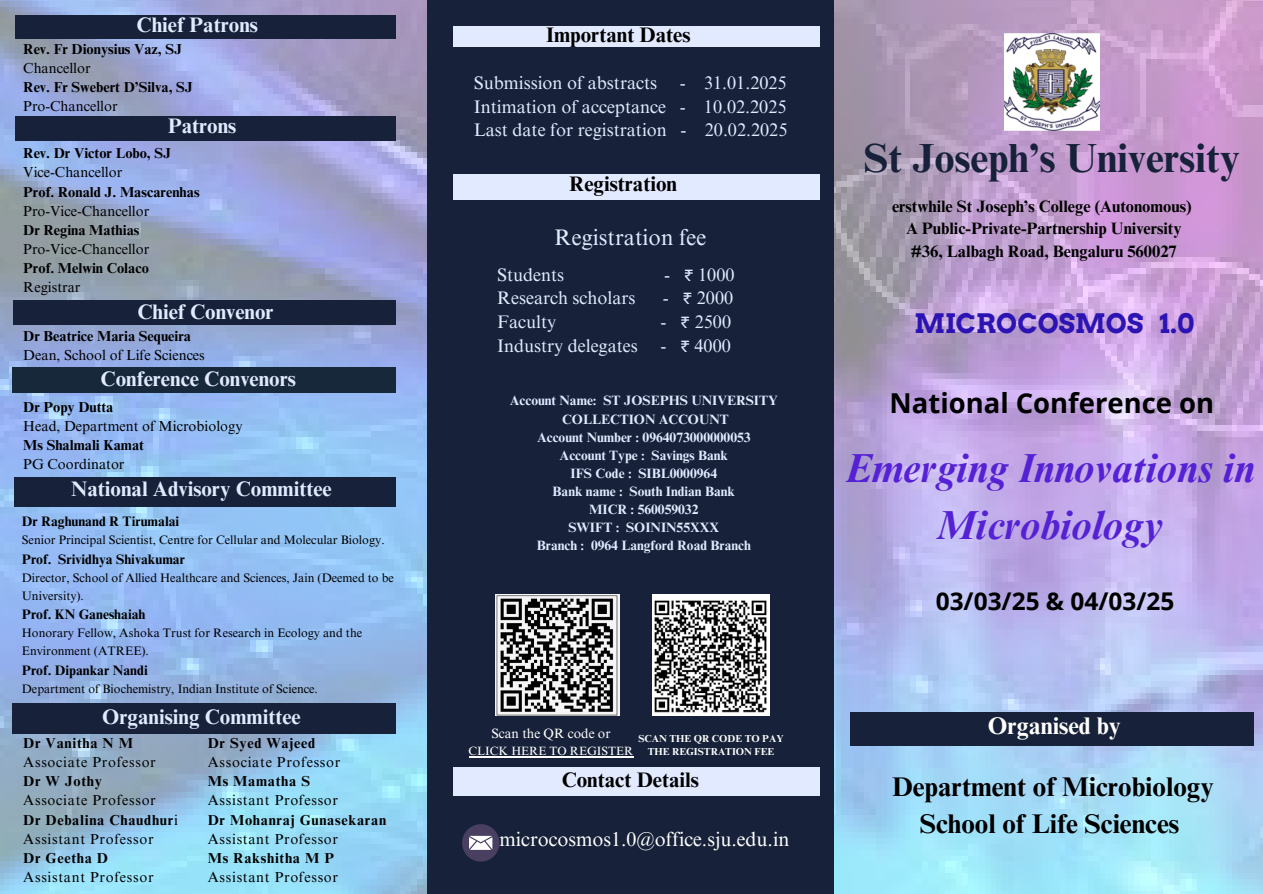
<style>
.page{position:relative;width:1263px;height:894px;background:#fff}
.page>*{position:absolute;margin:0;border:0;box-sizing:border-box;transform-origin:0 0}
.t1{font:700 40.65px "Times NRMT Pro";color:#17223a}
.t2{font:italic 700 40.5px/56.2px "Times NRMT Pro";color:#5521d4;text-align:center}
.t3{font:700 27.45px "Open Sans";color:#000}
.t4{font:700 27px/37.2px "Times NRMT Pro";color:#000;text-align:center}
.t5{font:700 26.85px "Arvo";color:#2b13b4}
.t6{font:700 24.45px "Open Sans";color:#000}
.t7{font:700 24px "Times NRMT Pro";color:#fff}
.t8{font:22.5px "Times NRMT Pro";color:#e1eaff}
.t9{font:700 21px "Times NRMT Pro";color:#e1eaff}
.t10{font:700 21px "Times NRMT Pro";color:#000}
.t11{font:19.95px "Times NRMT Pro";color:#fff}
.t12{font:18.15px "Times NRMT Pro";color:#e1eaff}
.t13{font:700 16.5px "Times NRMT Pro";color:#000}
.t14{font:700 14.4px "Times NRMT Pro";color:#000}
.t15{font:14.4px "Times NRMT Pro";color:#000}
.t16{font:14.4px "Times NRMT Pro";letter-spacing:.05em;color:#000}
.t17{font:700 14.4px "Times NRMT Pro";letter-spacing:.05em;color:#000}
.t18{font:700 13.8px "Times NRMT Pro";color:#000}
.t19{font:700 13.5px/18px "Times NRMT Pro";color:#e1eaff}
.t20{font:13.5px "Times NRMT Pro";color:#fff}
.t21{font:12.3px/17.9px "Times NRMT Pro";color:#000}
.t22{font:12px "Times NRMT Pro";color:#fff}
.t23{font:700 10.2px "Times NRMT Pro";color:#fff}
.s1{font-weight:400}
.s2{font-family:"Noto Sans Gurmukhi"}
</style>
<div class="page">
<img style="left:0;top:0;width:1263px;height:893px">
<div style="left:427px;top:0;width:407px;height:893px;background:#17223a"></div>
<img style="left:1004px;top:33px;width:96px;height:97px">
<div style="left:850px;top:712px;width:404px;height:34px;background:#17223a"></div>
<div style="left:453px;top:26px;width:367px;height:21px;background:#e1eaff"></div>
<div style="left:453px;top:174px;width:367px;height:26px;background:#e1eaff"></div>
<img style="left:652px;top:594px;width:118px;height:121px">
<div style="left:15px;top:15px;width:380px;height:24px;background:#17223a"></div>
<svg style="left:462px;top:824px;width:37px;height:37px"></svg>
<div style="left:15px;top:116px;width:380px;height:24px;background:#17223a"></div>
<div style="left:13px;top:300px;width:382px;height:25px;background:#17223a"></div>
<div style="left:12px;top:367px;width:383px;height:25px;background:#17283a"></div>
<div style="left:14px;top:477px;width:381px;height:29px;background:#17223a"></div>
<div style="left:12px;top:703px;width:383px;height:31px;background:#17223a"></div>
<div style="left:453px;top:767px;width:367px;height:28px;background:#e1eaff"></div>
<img style="left:495px;top:594px;width:125px;height:121px">
<hr style="left:469px;top:756px;width:164px;height:1px;background:#fff">
<p class="t9" style="left:137px;top:17px;width:123px">Chief Patrons</p>
<p class="t14" style="left:23px;top:44px;width:160px">Rev. Fr Dionysius Vaz, SJ</p>
<p class="t15" style="left:23px;top:63px;width:69px">Chancellor</p>
<p class="t14" style="left:23px;top:82px;width:171px">Rev. Fr Swebert D’Silva, SJ</p>
<p class="t15" style="left:23px;top:101px;width:96px">Pro-Chancellor</p>
<p class="t9" style="left:168px;top:118px;width:70px">Patrons</p>
<p class="t14" style="left:23px;top:148px;width:149px">Rev. Dr Victor Lobo, SJ</p>
<p class="t15" style="left:23px;top:167px;width:101px">Vice-Chancellor</p>
<p class="t14" style="left:23px;top:186px;width:178px">Prof. Ronald J. Mascarenhas</p>
<h2 class="t15" style="left:23px;top:205px;width:127px">Pro-Vice-Chancellor</h2>
<h1 class="t14" style="left:23px;top:224px;width:118px">Dr Regina Mathias</h1>
<h3 class="t15" style="left:23px;top:243px;width:127px">Pro-Vice-Chancellor</h3>
<h4 class="t14" style="left:23px;top:263px;width:127px">Prof. Melwin Colaco</h4>
<p class="t15" style="left:23px;top:282px;width:59px">Registrar</p>
<p class="t9" style="left:137px;top:303px;width:138px">Chief Convenor</p>
<p class="t14" style="left:23px;top:330px;width:169px">Dr Beatrice Maria Sequeira</p>
<h1 class="t15" style="left:23px;top:349px;width:183px">Dean, School of Life Sciences</h1>
<p class="t9" style="left:101px;top:371px;width:197px">Conference Convenors</p>
<p class="t14" style="left:23px;top:401px;width:92px">Dr Popy Dutta</p>
<p class="t15" style="left:23px;top:420px;width:221px">Head, Department of Microbiology</p>
<p class="t14" style="left:23px;top:440px;width:122px">Ms Shalmali Kamat</p>
<p class="t15" style="left:23px;top:459px;width:103px">PG Coordinator</p>
<p class="t9" style="left:71px;top:481px;width:262px">National Advisory Committee</p>
<p class="t18" style="left:22px;top:516px;width:159px">Dr Raghunand R Tirumalai</p>
<p class="t21" style="left:22px;top:532px;width:364px">Senior Principal Scientist, Centre for Cellular and Molecular Biology.</p>
<p class="t18" style="left:22px;top:553px;width:165px">Prof. Srividhya Shivakumar</p>
<p class="t21" style="left:22px;top:570px;width:374px">Director, School of Allied Healthcare and Sciences, Jain (Deemed to be<br>University).</p>
<p class="t18" style="left:22px;top:609px;width:125px">Prof. KN Ganeshaiah</p>
<h6 class="t21" style="left:22px;top:625px;width:342px">Honorary Fellow, Ashoka Trust for Research in Ecology and the<br>Environment (ATREE).</h6>
<h6 class="t18" style="left:22px;top:665px;width:127px">Prof. Dipankar Nandi</h6>
<h5 class="t21" style="left:22px;top:681px;width:298px">Department of Biochemistry, Indian Institute of Science.</h5>
<p class="t9" style="left:102px;top:708px;width:200px">Organising Committee</p>
<p class="t17" style="left:23px;top:737px;width:111px">Dr Vanitha N M</p>
<p class="t16" style="left:23px;top:756px;width:134px">Associate Professor</p>
<p class="t14" style="left:23px;top:775px;width:80px">Dr W Jothy</p>
<p class="t16" style="left:23px;top:794px;width:134px">Associate Professor</p>
<h6 class="t17" style="left:23px;top:814px;width:156px">Dr Debalina Chaudhur<span class="s1">i</span></h6>
<p class="t16" style="left:23px;top:833px;width:132px">Assistant Professor</p>
<p class="t17" style="left:23px;top:852px;width:86px">Dr Geetha D</p>
<p class="t16" style="left:23px;top:871px;width:132px">Assistant Professor</p>
<p class="t17" style="left:208px;top:737px;width:109px">Dr Syed Wajeed</p>
<p class="t16" style="left:208px;top:756px;width:134px">Associate Professor</p>
<p class="t17" style="left:208px;top:775px;width:104px">Ms Mamatha S</p>
<p class="t16" style="left:208px;top:794px;width:132px">Assistant Professor</p>
<p class="t17" style="left:208px;top:814px;width:180px">Dr Mohanraj Gunasekaran</p>
<p class="t16" style="left:208px;top:833px;width:132px">Assistant Professor</p>
<p class="t17" style="left:208px;top:852px;width:128px">Ms Rakshitha M P</p>
<p class="t16" style="left:208px;top:871px;width:132px">Assistant Professor</p>
<p class="t10" style="left:546px;top:27px;width:146px">Important Dates</p>
<p class="t12" style="left:474px;top:76px;width:185px">Submission of abstracts</p>
<p class="t12" style="left:680px;top:76px;width:108px">- 31.01.2025</p>
<p class="t12" style="left:474px;top:100px;width:314px">Intimation of acceptance - 10.02.2025</p>
<p class="t12" style="left:474px;top:123px;width:315px">Last date for registration - 20.02.2025</p>
<p class="t10" style="left:569px;top:175px;width:109px">Registration</p>
<h6 class="t8" style="left:554px;top:229px;width:153px">Registration fee</h6>
<p class="t12" style="left:497px;top:267px;width:69px">Students</p>
<p class="t12" style="left:664px;top:267px;width:72px">- <span class="s2">₹</span> 1000</p>
<p class="t12" style="left:497px;top:291px;width:140px">Research scholars</p>
<p class="t12" style="left:663px;top:291px;width:72px">- <span class="s2">₹</span> 2000</p>
<p class="t12" style="left:497px;top:315px;width:61px">Faculty</p>
<p class="t12" style="left:661px;top:315px;width:72px">- <span class="s2">₹</span> 2500</p>
<p class="t12" style="left:497px;top:338px;width:235px">Industry delegates - <span class="s2">₹</span> 4000</p>
<p class="t19" style="left:562px;top:393px;width:217px;text-indent:41px">ST JOSEPHS UNIVERSITY<br>COLLECTION ACCOUNT</p>
<h6 class="t19" style="left:537px;top:429px;width:215px">Account Number : 0964073000000053</h6>
<p class="t19" style="left:560px;top:447px;width:170px">Account Type : Savings Bank</p>
<p class="t19" style="left:571px;top:465px;width:148px">IFS Code : SIBL0000964</p>
<p class="t19" style="left:553px;top:483px;width:184px">Bank name : South Indian Bank</p>
<p class="t19" style="left:589px;top:501px;width:111px">MICR : 560059032</p>
<h6 class="t19" style="left:568px;top:519px;width:152px">SWIFT : SOININ55XXX</h6>
<p class="t19" style="left:537px;top:537px;width:216px">Branch : 0964 Langford Road Branch</p>
<p class="t19" style="left:510px;top:393px;width:88px">Account Name:</p>
<p class="t20" style="left:491px;top:728px;width:121px">Scan the QR code or</p>
<p class="t23" style="left:638px;top:734px;width:147px">SCAN THE QR CODE TO PAY</p>
<p class="t23" style="left:648px;top:747px;width:128px">THE REGISTRATION FEE</p>
<p class="t22" style="left:469px;top:746px;width:166px">CLICK HERE TO REGISTER</p>
<p class="t10" style="left:562px;top:771px;width:139px">Contact Details</p>
<p class="t11" style="left:499px;top:831px;width:291px">microcosmos1.0@office.sju.edu.in</p>
<h6 class="t1" style="left:864px;top:142px;width:378px">St Joseph’s University</h6>
<p class="t13" style="left:892px;top:200px;width:301px">erstwhile St Joseph’s College (Autonomous)</p>
<p class="t13" style="left:906px;top:222px;width:277px">A Public-Private-Partnership University</p>
<p class="t13" style="left:911px;top:245px;width:267px">#36, Lalbagh Road, Bengaluru 560027</p>
<p class="t5" style="left:914px;top:307px;width:281px">MICROCOSMOS 1.0</p>
<h6 class="t3" style="left:890px;top:384px;width:326px">National Conference on</h6>
<p class="t2" style="left:845px;top:445px;width:411px">Emerging Innovations in<br>Microbiology</p>
<p class="t6" style="left:936px;top:583px;width:240px">03/03/25 &amp; 04/03/25</p>
<p class="t7" style="left:988px;top:716px;width:135px">Organised by</p>
<p class="t4" style="left:892px;top:771px;width:323px">Department of Microbiology<br>School of Life Sciences</p>
</div>
